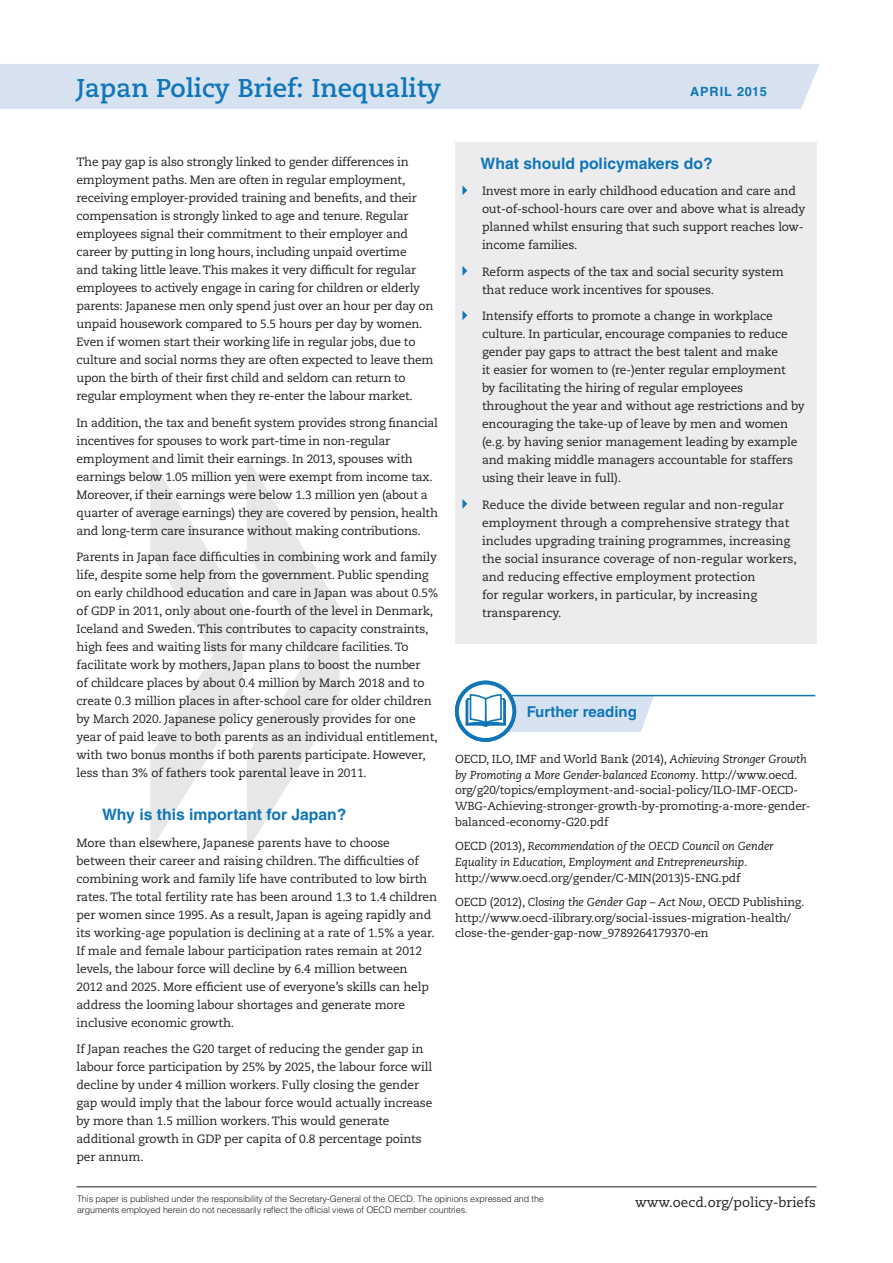
<style>
.page{position:relative;width:893px;height:1263px;background:#fff}
.page>*{position:absolute;margin:0;border:0;box-sizing:border-box;transform-origin:0 0}
.t1{font:700 25.65px "Caecilia LT Std";color:#1076b8}
.Titles{font:700 15.75px "Helvetica LT Std";color:#1076b8}
.t2{font:700 15px "Helvetica LT Std";color:#1076b8}
.t3{font:13.5px "Caecilia";color:#231f20}
.t4{font:700 12.75px "Helvetica LT Std";letter-spacing:.065em;color:#1076b8}
.Main_text{font:12px/18px "Caecilia";letter-spacing:-.01em;color:#231f20}
.Bullets__2__What_sho{font:12px/18px "Caecilia";letter-spacing:-.01em;color:#231f20}
.Further_reading{font:11.7px/15.8px "Caecilia LT Std";letter-spacing:-.01em;color:#231f20}
.Further_reading-2{font:italic 11.7px/15.8px "Caecilia LT Std";letter-spacing:-.01em;color:#231f20}
.t5{font:300 9px/10.5px "Helvetica LT Std";letter-spacing:-.01em;color:#231f20}
.s1{font-style:italic}
.s2{font-style:normal}
</style>
<div class="page">
<div style="left:455px;top:142px;width:361px;height:501px;background:#ececee"></div>
<svg style="left:150px;top:458px;width:190px;height:392px"></svg>
<div style="left:0;top:64px;width:820px;height:45px;background:#d7e2f1"></div>
<hr style="left:77px;top:1186px;width:739px;height:1px;background:#231f20">
<svg style="left:462px;top:185px;width:5px;height:10px"></svg>
<svg style="left:462px;top:266px;width:5px;height:10px"></svg>
<svg style="left:462px;top:310px;width:5px;height:10px"></svg>
<svg style="left:462px;top:499px;width:5px;height:10px"></svg>
<svg style="left:455px;top:681px;width:61px;height:61px"></svg>
<svg style="left:464px;top:693px;width:190px;height:39px"></svg>
<hr style="left:511px;top:695px;width:304px;height:1px;background:#1076b8">
<p class="t1" style="left:77px;top:73px;width:366px">Japan Policy Brief: Inequality</p>
<p class="t4" style="left:690px;top:83px;width:78px">APRIL 2015</p>
<p class="Main_text" style="left:77px;top:153px;width:358px">The pay gap is also strongly linked to gender differences in employment paths. Men are often in regular employment, receiving employer-provided training and benefits, and their compensation is strongly linked to age and tenure. Regular employees signal their commitment to their employer and career by putting in long hours, including unpaid overtime<br>and taking little leave. This makes it very difficult for regular employees to actively engage in caring for children or elderly parents: Japanese men only spend just over an hour per day on unpaid housework compared to 5.5 hours per day by women.<br>Even if women start their working life in regular jobs, due to culture and social norms they are often expected to leave them upon the birth of their first child and seldom can return to regular employment when they re-enter the labour market.</p>
<p class="Main_text" style="left:77px;top:414px;width:363px">In addition, the tax and benefit system provides strong financial incentives for spouses to work part-time in non-regular employment and limit their earnings. In 2013, spouses with earnings below 1.05 million yen were exempt from income tax.<br>Moreover, if their earnings were below 1.3 million yen (about a quarter of average earnings) they are covered by pension, health and long-term care insurance without making contributions.</p>
<p class="Main_text" style="left:77px;top:548px;width:363px">Parents in Japan face difficulties in combining work and family life, despite some help from the government. Public spending on early childhood education and care in Japan was about 0.5% of GDP in 2011, only about one-fourth of the level in Denmark, Iceland and Sweden. This contributes to capacity constraints, high fees and waiting lists for many childcare facilities. To facilitate work by mothers, Japan plans to boost the number<br>of childcare places by about 0.4 million by March 2018 and to create 0.3 million places in after-school care for older children by March 2020. Japanese policy generously provides for one year of paid leave to both parents as an individual entitlement, with two bonus months if both parents participate. However, less than 3% of fathers took parental leave in 2011.</p>
<p class="Titles" style="left:102px;top:805px;width:246px">Why is this important for Japan?</p>
<p class="Main_text" style="left:77px;top:834px;width:362px">More than elsewhere, Japanese parents have to choose between their career and raising children. The difficulties of combining work and family life have contributed to low birth rates. The total fertility rate has been around 1.3 to 1.4 children per women since 1995. As a result, Japan is ageing rapidly and its working-age population is declining at a rate of 1.5% a year.<br>If male and female labour participation rates remain at 2012 levels, the labour force will decline by 6.4 million between<br>2012 and 2025. More efficient use of everyone’s skills can help address the looming labour shortages and generate more inclusive economic growth.</p>
<p class="Main_text" style="left:77px;top:1040px;width:357px">If Japan reaches the G20 target of reducing the gender gap in labour force participation by 25% by 2025, the labour force will decline by under 4 million workers. Fully closing the gender gap would imply that the labour force would actually increase by more than 1.5 million workers. This would generate additional growth in GDP per capita of 0.8 percentage points per annum.</p>
<p class="t5" style="left:77px;top:1194px;width:468px">This paper is published under the responsibility of the Secretary-General of the OECD. The opinions expressed and the arguments employed herein do not necessarily reflect the official views of OECD member countries.</p>
<p class="Titles" style="left:480px;top:153px;width:234px">What should policymakers do?</p>
<p class="Bullets__2__What_sho" style="left:482px;top:182px;width:325px">Invest more in early childhood education and care and out-of-school-hours care over and above what is already planned whilst ensuring that such support reaches low&shy;income families.</p>
<p class="Bullets__2__What_sho" style="left:482px;top:263px;width:303px">Reform aspects of the tax and social security system that reduce work incentives for spouses.</p>
<p class="Bullets__2__What_sho" style="left:482px;top:307px;width:324px">Intensify efforts to promote a change in workplace culture. In particular, encourage companies to reduce gender pay gaps to attract the best talent and make<br>it easier for women to (re-)enter regular employment<br>by facilitating the hiring of regular employees throughout the year and without age restrictions and by encouraging the take-up of leave by men and women (e.g. by having senior management leading by example and making middle managers accountable for staffers using their leave in full).</p>
<p class="Bullets__2__What_sho" style="left:482px;top:496px;width:316px">Reduce the divide between regular and non-regular employment through a comprehensive strategy that includes upgrading training programmes, increasing the social insurance coverage of non-regular workers, and reducing effective employment protection<br>for regular workers, in particular, by increasing transparency.</p>
<p class="t2" style="left:527px;top:702px;width:112px">Further reading</p>
<p class="Further_reading" style="left:455px;top:751px;width:357px">OECD, ILO, IMF and World Bank (2014), <span class="s1">Achieving Stronger Growth by Promoting a More Gender-balanced Economy</span>. http://www.oecd. org/g20/topics/employment-and-social-policy/ILO-IMF-OECD-WBG-Achieving-stronger-growth-by-promoting-a-more-gender&shy;balanced-economy-G20.pdf</p>
<p class="Further_reading-2" style="left:455px;top:838px;width:321px"><span class="s2">OECD (2013),</span> Recommendation of the OECD Council on Gender<br>Equality in Education, Employment and Entrepreneurship<span class="s2">. http://www.oecd.org/gender/C-MIN(2013)5-ENG.pdf</span></p>
<p class="Further_reading" style="left:455px;top:894px;width:351px">OECD (2012), <span class="s1">Closing the Gender Gap – Act Now</span>, OECD Publishing. http://www.oecd-ilibrary.org/social-issues-migration-health/ close-the-gender-gap-now_9789264179370-en</p>
<p class="t3" style="left:635px;top:1194px;width:182px">www.oecd.org/policy-briefs</p>
</div>
